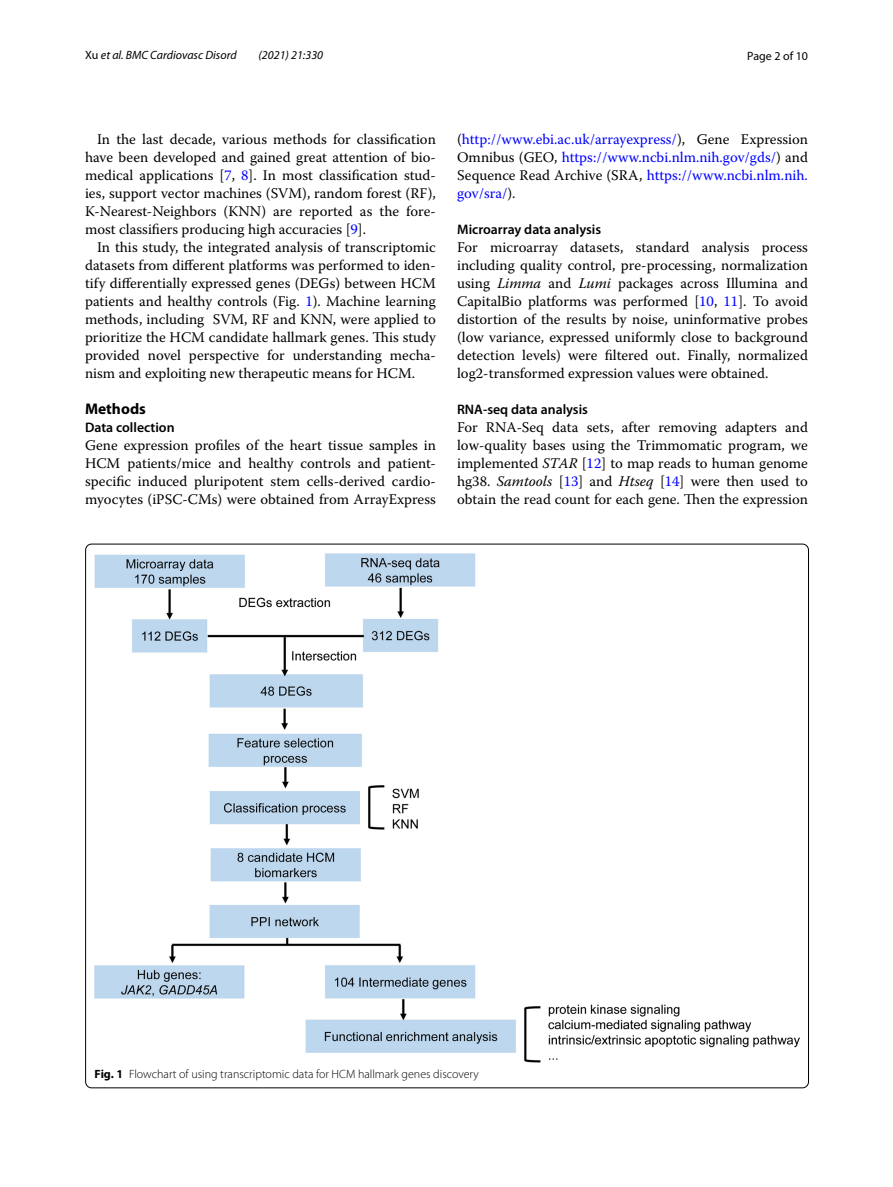
<style>
.page{position:relative;width:893px;height:1187px;background:#fff}
.page>*{position:absolute;margin:0;border:0;box-sizing:border-box;transform-origin:0 0}
.t1{font:700 15.45px "Myriad Pro";color:#000}
.t2{font:14.7px/18px "Warnock Pro";color:#000;text-align:justify}
.t3{font:14.7px/18px "Warnock Pro";color:#00f;text-align:justify}
.t4{font:600 13.8px "Myriad Pro";color:#000}
.t5{font:300 12px "Myriad Pro";color:#000}
.t6{font:italic 12px "Myriad Pro";color:#000}
.t7{font:12px "Myriad Pro";color:#000}
.s1{font-style:normal}
.s2{color:#00f}
.s3{color:#000}
.s4{font-style:italic}
.s5{font-weight:700}
</style>
<div class="page">
<img style="left:94px;top:553px;width:706px;height:509px">
<p class="t6" style="left:85px;top:48px;width:153px"><span class="s1">Xu</span> et al. BMC Cardiovasc Disord</p>
<p class="t6" style="left:259px;top:48px;width:66px">(2021) 21:330</p>
<p class="t7" style="left:747px;top:48px;width:62px">Page 2 of 10</p>
<p class="t2" style="left:85px;top:130px;width:352px;text-indent:12px">In the last decade, various methods for classification have been developed and gained great attention of bio&shy;medical applications [<span class="s2">7</span>, <span class="s2">8</span>]. In most classification stud&shy;ies, support vector machines (SVM), random forest (RF), K-Nearest-Neighbors (KNN) are reported as the fore&shy;most classifiers producing high accuracies [<span class="s2">9</span>].</p>
<p class="t2" style="left:85px;top:238px;width:352px;text-indent:12px">In this study, the integrated analysis of transcriptomic datasets from different platforms was performed to iden&shy;tify differentially expressed genes (DEGs) between HCM patients and healthy controls (Fig. <span class="s2">1</span>). Machine learning methods, including SVM, RF and KNN, were applied to prioritize the HCM candidate hallmark genes. This study provided novel perspective for understanding mecha&shy;nism and exploiting new therapeutic means for HCM.</p>
<p class="t1" style="left:85px;top:398px;width:62px">Methods</p>
<p class="t4" style="left:85px;top:418px;width:91px">Data collection</p>
<p class="t2" style="left:85px;top:436px;width:352px">Gene expression profiles of the heart tissue samples in HCM patients/mice and healthy controls and patient&shy;specific induced pluripotent stem cells-derived cardio&shy;myocytes (iPSC-CMs) were obtained from ArrayExpress</p>
<p class="t3" style="left:457px;top:130px;width:352px"><span class="s3">(</span>http://www.ebi.ac.uk/arrayexpress/<span class="s3">), Gene Expression Omnibus (GEO,</span> https://www.ncbi.nlm.nih.gov/gds/<span class="s3">) and Sequence Read Archive (SRA,</span> https://www.ncbi.nlm.nih. gov/sra/<span class="s3">).</span></p>
<p class="t4" style="left:457px;top:220px;width:146px">Microarray data analysis</p>
<p class="t2" style="left:457px;top:238px;width:352px">For microarray datasets, standard analysis process including quality control, pre-processing, normalization using <span class="s4">Limma</span> and <span class="s4">Lumi</span> packages across Illumina and CapitalBio platforms was performed [<span class="s2">10</span>, <span class="s2">11</span>]. To avoid distortion of the results by noise, uninformative probes (low variance, expressed uniformly close to background detection levels) were filtered out. Finally, normalized log2-transformed expression values were obtained.</p>
<p class="t4" style="left:457px;top:400px;width:132px">RNA‑seq data analysis</p>
<p class="t2" style="left:457px;top:418px;width:352px">For RNA-Seq data sets, after removing adapters and low-quality bases using the Trimmomatic program, we implemented <span class="s4">STAR</span> [<span class="s2">12</span>] to map reads to human genome hg38. <span class="s4">Samtools</span> [<span class="s2">13</span>] and <span class="s4">Htseq</span> [<span class="s2">14</span>] were then used to obtain the read count for each gene. Then the expression</p>
<p class="t5" style="left:95px;top:1067px;width:386px"><span class="s5">Fig. 1</span> Flowchart of using transcriptomic data for HCM hallmark genes discovery</p>
</div>
